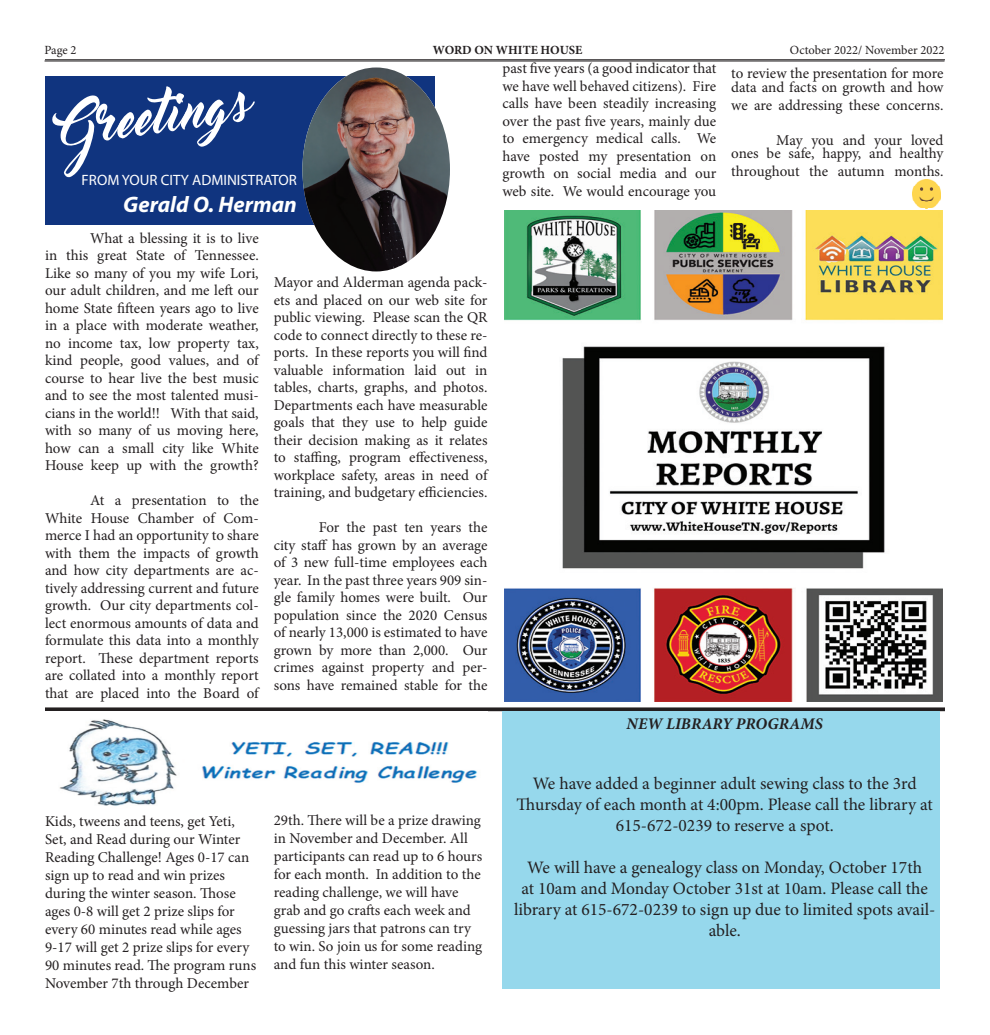
<style>
.page{position:relative;width:990px;height:1035px;background:#fff}
.page>*{position:absolute;margin:0;border:0;box-sizing:border-box;transform-origin:0 0}
.t1{font:50px "Master Of Break";color:#fff}
.t2{font:italic 700 22.5px "Myriad Pro";color:#fff}
.t3{font:17.5px/21px "Minion Pro";color:#231f20;text-align:center}
.t4{font:italic 700 16.25px "Minion Pro";color:#231f20}
.t5{font:15px/17.5px "Minion Pro";color:#231f20;text-align:justify}
.t6{font:15px "Myriad Pro";color:#fff}
.t7{font:12.5px "Minion Pro";color:#231f20}
.t8{font:700 12.5px "Minion Pro";letter-spacing:-.005em;color:#231f20}
</style>
<div class="page">
<hr style="left:45px;top:59px;width:900px;height:1px;background:#231f20">
<div style="left:45px;top:77px;width:390px;height:148px;background:#10347f"></div>
<img style="left:302px;top:68px;width:148px;height:203px">
<hr style="left:45px;top:61px;width:900px;height:1px;background:#231f20">
<img style="left:912px;top:179px;width:29px;height:30px">
<svg style="left:45px;top:707px;width:900px;height:4px;background:#3b3838"></svg>
<img style="left:59px;top:719px;width:418px;height:87px">
<div style="left:502px;top:711px;width:438px;height:277px;background:#96d8ec"></div>
<img style="left:505px;top:210px;width:437px;height:491px">
<p class="t7" style="left:45px;top:41px;width:34px">Page 2</p>
<p class="t8" style="left:433px;top:41px;width:151px">WORD ON WHITE HOUSE</p>
<p class="t7" style="left:790px;top:41px;width:156px">October 2022/ November 2022</p>
<p class="t1" style="left:55px;top:101px;width:190px;rotate:-8deg">Greetings</p>
<p class="t6" style="left:82px;top:171px;width:217px">FROM YOUR CITY ADMINISTRATOR</p>
<p class="t2" style="left:123px;top:190px;width:175px">Gerald O. Herman</p>
<p class="t5" style="left:45px;top:229px;width:215px;text-indent:45px">What a blessing it is to live in this great State of Tennessee.<br>Like so many of you my wife Lori, our adult children, and me left our home State fifteen years ago to live in a place with moderate weather, no income tax, low property tax, kind people, good values, and of course to hear live the best music and to see the most talented musi&shy;cians in the world!! With that said, with so many of us moving here, how can a small city like White House keep up with the growth?</p>
<p class="t5" style="left:45px;top:492px;width:215px;text-indent:45px">At a presentation to the White House Chamber of Com&shy;merce I had an opportunity to share with them the impacts of growth and how city departments are ac&shy;tively addressing current and future growth. Our city departments col&shy;lect enormous amounts of data and formulate this data into a monthly report. These department reports are collated into a monthly report that are placed into the Board of</p>
<p class="t5" style="left:274px;top:274px;width:215px">Mayor and Alderman agenda pack&shy;ets and placed on our web site for public viewing. Please scan the QR code to connect directly to these re&shy;ports. In these reports you will find valuable information laid out in tables, charts, graphs, and photos.<br>Departments each have measurable goals that they use to help guide their decision making as it relates to staffing, program effectiveness, workplace safety, areas in need of training, and budgetary efficiencies.</p>
<p class="t5" style="left:274px;top:519px;width:215px;text-indent:45px">For the past ten years the city staff has grown by an average of 3 new full-time employees each year. In the past three years 909 sin&shy;gle family homes were built. Our population since the 2020 Census of nearly 13,000 is estimated to have grown by more than 2,000. Our crimes against property and per&shy;sons have remained stable for the</p>
<p class="t5" style="left:502px;top:60px;width:215px">past five years (a good indicator that we have well behaved citizens). Fire calls have been steadily increasing over the past five years, mainly due to emergency medical calls. We have posted my presentation on growth on social media and our web site. We would encourage you</p>
<p class="t5" style="left:731px;top:67px;width:214px;line-height:13.8px">to review the presentation for more data and facts on growth and how</p>
<p class="t5" style="left:731px;top:96px;width:214px">we are addressing these concerns.</p>
<p class="t5" style="left:731px;top:133px;width:214px;line-height:13.8px;text-align:right">May you and your loved<br>ones be safe, happy, and healthy</p>
<p class="t5" style="left:731px;top:162px;width:214px">throughout the autumn months.</p>
<p class="t4" style="left:627px;top:712px;width:198px">NEW LIBRARY PROGRAMS</p>
<p class="t5" style="left:45px;top:813px;width:213px;line-height:18px;text-align:left">Kids, tweens and teens, get Yeti,<br>Set, and Read during our Winter<br>Reading Challenge! Ages 0-17 can sign up to read and win prizes during the winter season. Those ages 0-8 will get 2 prize slips for every 60 minutes read while ages<br>9-17 will get 2 prize slips for every<br>90 minutes read. The program runs<br>November 7th through December</p>
<p class="t5" style="left:274px;top:811px;width:210px;line-height:18px;text-align:left">29th. There will be a prize drawing in November and December. All participants can read up to 6 hours for each month. In addition to the reading challenge, we will have grab and go crafts each week and guessing jars that patrons can try to win. So join us for some reading and fun this winter season.</p>
<p class="t3" style="left:517px;top:773px;width:418px">We have added a beginner adult sewing class to the 3rd<br>Thursday of each month at 4:00pm. Please call the library at<br>615-672-0239 to reserve a spot.</p>
<p class="t3" style="left:514px;top:857px;width:423px">We will have a genealogy class on Monday, October 17th<br>at 10am and Monday October 31st at 10am. Please call the library at 615-672-0239 to sign up due to limited spots avail&shy;able.</p>
</div>
